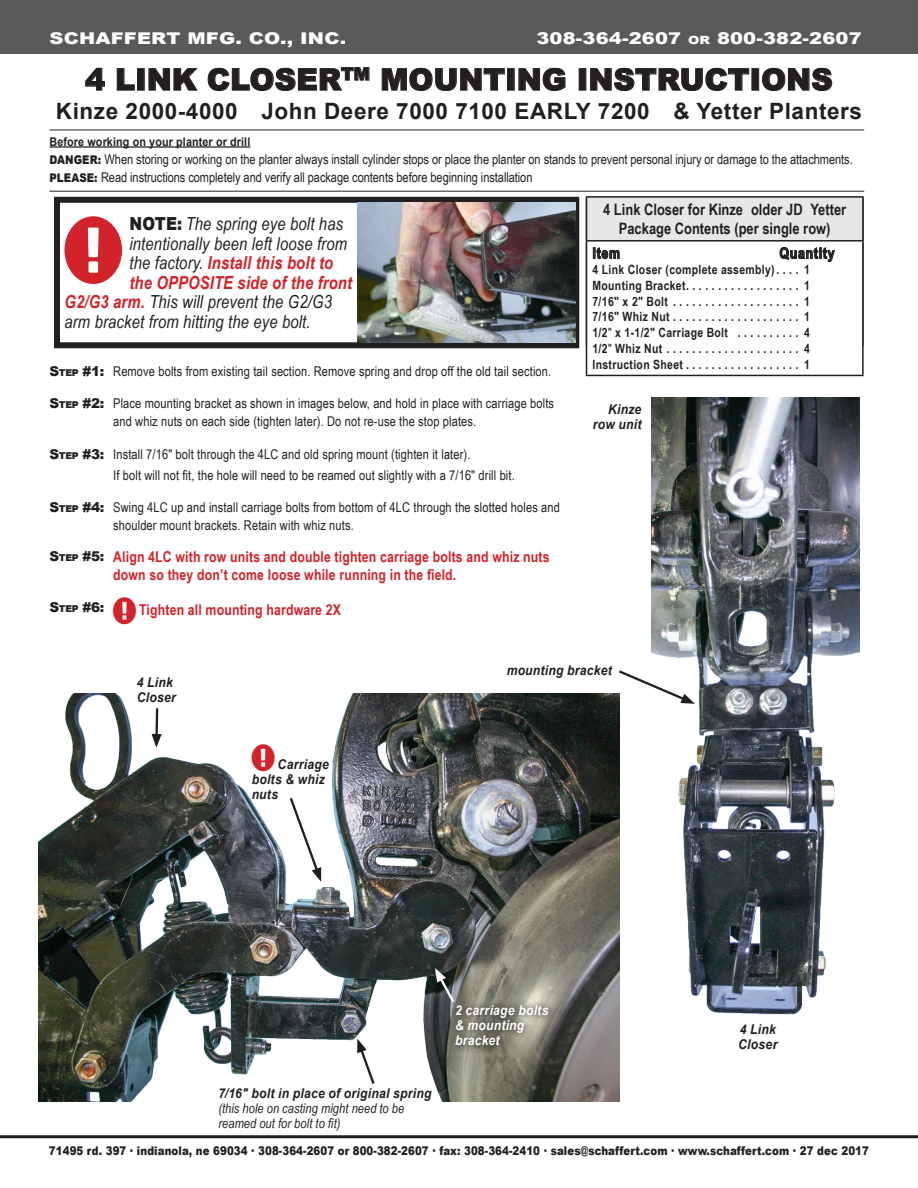
<style>
.page{position:relative;width:918px;height:1188px;background:#fff}
.page>*{position:absolute;margin:0;border:0;box-sizing:border-box;transform-origin:0 0}
.t1{font:900 30px "Arial";color:#231f20}
.t2{font:700 22.5px "Arial";letter-spacing:.025em;color:#231f20}
.t3{font:italic 18px "Arial Narrow";letter-spacing:.01em;color:#231f20}
.t4{font:italic 700 18px "Arial Narrow";letter-spacing:.01em;color:#d2232a}
.t5{font:900 16.2px "Arial";letter-spacing:.01em;color:#fff;scale:1.2 1}
.t6{font:700 15.75px/18.9px "Arial Narrow";color:#231f20;text-align:center}
.t7{font:700 15px/18px "Arial Narrow";letter-spacing:.01em;color:#d2232a}
.t8{font:700 15px "Arial Narrow";letter-spacing:.05em;color:#231f20}
.t9{font:13.5px/18px "Arial Narrow";letter-spacing:.01em;color:#231f20}
.t10{font:italic 700 13.5px/15px "Arial";letter-spacing:.02em;color:#231f20;scale:.9 1}
.t11{font:italic 13.5px/15px "Arial Narrow";letter-spacing:.005em;color:#231f20}
.t12{font:900 13.5px "Arial";color:#231f20}
.t13{font:italic 700 13.5px/15px "Arial";letter-spacing:.02em;color:#fff;scale:.9 1}
.t14{font:700 12.75px/15.8px "Arial Narrow";letter-spacing:.025em;color:#231f20}
.t15{font:900 12px "Arial";letter-spacing:.01em;color:#231f20;scale:.85 1}
.t16{font:700 12px "Arial";letter-spacing:.01em;color:#231f20;scale:.9 1}
.s1{font-size:11.4px}
.s2{font-family:"Arial";font-weight:900;font-size:12px}
.s3{font-weight:400}
.s4{font-family:"Arial";font-weight:900;font-style:normal}
.s5{font-weight:400;color:#231f20}
.s6{font-weight:700;color:#d2232a}
.s7{font-size:9.45px}
</style>
<div class="page">
<svg style="left:85px;top:68px;width:20px;height:23px"></svg>
<svg style="left:117px;top:68px;width:18px;height:23px"></svg>
<div style="left:137px;top:68px;width:7px;height:22px;border:1px solid #231f20"></div>
<svg style="left:149px;top:68px;width:49px;height:23px"></svg>
<svg style="left:208px;top:67px;width:161px;height:24px"></svg>
<svg style="left:382px;top:68px;width:123px;height:23px"></svg>
<div style="left:507px;top:68px;width:7px;height:22px;border:1px solid #231f20"></div>
<svg style="left:519px;top:68px;width:46px;height:23px"></svg>
<svg style="left:590px;top:68px;width:159px;height:23px"></svg>
<div style="left:752px;top:68px;width:7px;height:22px;border:1px solid #231f20"></div>
<svg style="left:762px;top:68px;width:70px;height:23px"></svg>
<div style="left:0;top:0;width:918px;height:54px;background:#58595b"></div>
<hr style="left:50px;top:130px;width:814px;height:1px;background:#231f20">
<hr style="left:50px;top:191px;width:814px;height:1px;background:#231f20">
<hr style="left:0;top:1135px;width:918px;height:3px;background:#231f20">
<hr style="left:50px;top:146px;width:200px;height:2px;background:#231f20">
<div style="left:587px;top:197px;width:276px;height:44px;background:#e6e7e8"></div>
<hr style="left:586px;top:196px;width:278px;height:2px;background:#231f20">
<hr style="left:586px;top:198px;width:1px;height:42px;background:#231f20">
<hr style="left:862px;top:198px;width:2px;height:42px;background:#231f20">
<hr style="left:586px;top:240px;width:278px;height:2px;background:#231f20">
<hr style="left:586px;top:242px;width:1px;height:133px;background:#231f20">
<hr style="left:862px;top:242px;width:2px;height:133px;background:#231f20">
<hr style="left:586px;top:375px;width:278px;height:1px;background:#231f20">
<svg style="left:593px;top:247px;width:27px;height:13px"></svg>
<svg style="left:780px;top:247px;width:55px;height:16px"></svg>
<img style="left:39px;top:694px;width:580px;height:407px">
<img style="left:652px;top:397px;width:208px;height:618px">
<svg style="left:616px;top:668px;width:79px;height:36px"></svg>
<svg style="left:435px;top:968px;width:21px;height:37px"></svg>
<svg style="left:357px;top:1039px;width:20px;height:48px"></svg>
<svg style="left:288px;top:795px;width:33px;height:87px"></svg>
<svg style="left:152px;top:706px;width:10px;height:42px"></svg>
<svg style="left:449px;top:998px;width:108px;height:56px;background:#7f7d71"></svg>
<div style="left:54px;top:197px;width:525px;height:151px;border:6px solid #231f20"></div>
<img style="left:357px;top:202px;width:219px;height:140px">
<svg style="left:252px;top:744px;width:23px;height:27px"></svg>
<p class="t5" style="left:50px;top:26px;width:249px">SCHAFFERT MFG. CO., INC.</p>
<p class="t5" style="left:536px;top:26px;width:273px">308-364-2607 <span class="s1">OR</span> 800-382-2607</p>
<h1 class="t1" style="left:85px;top:58px;width:749px">4 LINK CLOSER<sup>TM</sup> MOUNTING INSTRUCTIONS</h1>
<h2 class="t2" style="left:56px;top:96px;width:808px">Kinze 2000-4000 John Deere 7000 7100 EARLY 7200 &amp; Yetter Planters</h2>
<p class="t16" style="left:50px;top:134px;width:225px">Before working on your planter or drill</p>
<p class="t9" style="left:50px;top:149px;width:805px"><span class="s2">DANGER:</span> When storing or working on the planter always install cylinder stops or place the planter on stands to prevent personal injury or damage to the attachments.<br><span class="s2">PLEASE:</span> Read instructions completely and verify all package contents before beginning installation</p>
<p class="t6" style="left:633px;top:200px;width:185px">Reb under Package Contents (per single row)</p>
<p class="t14" style="left:593px;top:262px;width:182px">Rebounder (5 hole) . . . . . . . . . . . .<br>1/4″ x 1" Bolt . . .</p>
<p class="t6" style="left:603px;top:199px;width:245px">4 Link Closer for Kinze older JD Yetter<br>Package Contents (per single row)</p>
<p class="t8" style="left:593px;top:242px;width:29px">Item</p>
<p class="t8" style="left:779px;top:242px;width:57px">Quantity</p>
<p class="t14" style="left:593px;top:261px;width:219px;text-align:justify">4 Link Closer (complete assembly) . . . . 1<br>Mounting Bracket . . . . . . . . . . . . . . . . . . 1<br>7/16″ x 2" Bolt . . . . . . . . . . . . . . . . . . . . 1<br>7/16″ Whiz Nut . . . . . . . . . . . . . . . . . . . . 1<br>1/2<span class="s3">″</span> x 1-1/2" Carriage Bolt . . . . . . . . . . 4<br>1/2<span class="s3">″</span> Whiz Nut . . . . . . . . . . . . . . . . . . . . . 4<br>Instruction Sheet . . . . . . . . . . . . . . . . . . 1</p>
<h3 class="t3" style="left:129px;top:211px;width:215px"><span class="s4">NOTE:</span> The spring eye bolt has</h3>
<h3 class="t3" style="left:129px;top:231px;width:219px">intentionally been left loose from</h3>
<h3 class="t4" style="left:129px;top:249px;width:205px"><span class="s5">the factory.</span> Install this bolt to</h3>
<h3 class="t4" style="left:129px;top:269px;width:224px">the OPPOSITE side of the front</h3>
<h3 class="t3" style="left:64px;top:289px;width:269px"><span class="s6">G2/G3 arm.</span> This will prevent the G2/G3</h3>
<h3 class="t3" style="left:64px;top:309px;width:248px">arm bracket from hitting the eye bolt.</h3>
<p class="t14" style="left:804px;top:278px;width:7px">2</p>
<p class="t14" style="left:593px;top:293px;width:79px">Whiz Nut . . . . .</p>
<p class="t14" style="left:804px;top:293px;width:7px">2</p>
<p class="t14" style="left:593px;top:309px;width:143px">L-Bracket . . . .<br>Instruction Sheet . . . . . . . .</p>
<p class="t14" style="left:804px;top:325px;width:7px">1</p>
<p class="t12" style="left:50px;top:361px;width:56px">S<span class="s7">TEP</span> #1:</p>
<p class="t12" style="left:49px;top:394px;width:56px">S<span class="s7">TEP</span> #2:</p>
<p class="t9" style="left:113px;top:362px;width:440px">Remove bolts from existing tail section. Remove spring and drop off the old tail section.</p>
<p class="t9" style="left:113px;top:394px;width:442px">Place mounting bracket as shown in images below, and hold in place with carriage bolts and whiz nuts on each side (tighten later). Do not re-use the stop plates.</p>
<p class="t9" style="left:113px;top:443px;width:403px;line-height:21.3px">Install 7/16" bolt through the 4LC and old spring mount (tighten it later).<br>If bolt will not fit, the hole will need to be reamed out slightly with a 7/16" drill bit.</p>
<p class="t9" style="left:113px;top:498px;width:448px">Swing 4LC up and install carriage bolts from bottom of 4LC through the slotted holes and shoulder mount brackets. Retain with whiz nuts.</p>
<p class="t7" style="left:113px;top:547px;width:438px">Align 4LC with row units and double tighten carriage bolts and whiz nuts down so they don’t come loose while running in the field.</p>
<p class="t7" style="left:139px;top:600px;width:203px">Tighten all mounting hardware 2X</p>
<p class="t10" style="left:593px;top:402px;width:56px;text-align:right">Kinze row unit</p>
<p class="t12" style="left:49px;top:444px;width:56px">S<span class="s7">TEP</span> #3:</p>
<p class="t12" style="left:49px;top:497px;width:56px">S<span class="s7">TEP</span> #4:</p>
<p class="t12" style="left:49px;top:546px;width:56px">S<span class="s7">TEP</span> #5:</p>
<p class="t12" style="left:49px;top:598px;width:56px">S<span class="s7">TEP</span> #6:</p>
<p class="t10" style="left:137px;top:676px;width:45px">4 Link<br>Closer</p>
<p class="t10" style="left:252px;top:757px;width:87px;text-indent:26px">Carriage bolts &amp; whiz nuts</p>
<p class="t10" style="left:507px;top:664px;width:118px">mounting bracket</p>
<p class="t10" style="left:218px;top:1086px;width:238px">7/16" bolt in place of original spring</p>
<p class="t11" style="left:218px;top:1100px;width:187px">(this hole on casting might need to be reamed out for bolt to fit)</p>
<p class="t13" style="left:455px;top:1003px;width:105px">2 carriage bolts &amp; mounting bracket</p>
<p class="t10" style="left:738px;top:1022px;width:45px">4 Link<br>Closer</p>
<p class="t15" style="left:49px;top:1142px;width:966px">71495 rd. 397 ∙ indianola, ne 69034 ∙ 308-364-2607 or 800-382-2607 ∙ fax: 308-364-2410 ∙ sales@schaffert.com ∙ www.schaffert.com ∙ 27 dec 2017</p>
</div>
